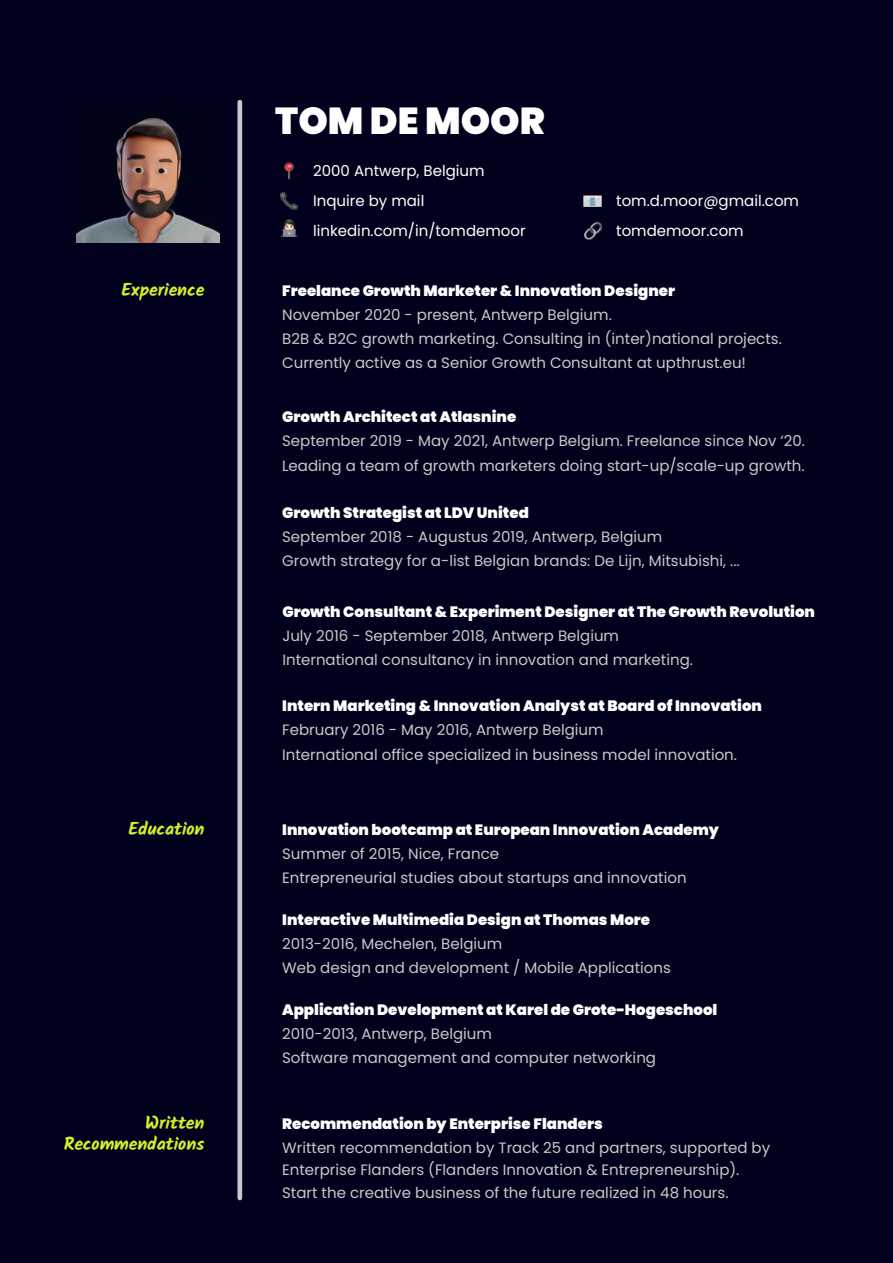
<style>
.page{position:relative;width:893px;height:1263px;background:#01011e}
.page>*{position:absolute;margin:0;border:0;box-sizing:border-box;transform-origin:0 0}
.t1{font:900 37.5px "Poppins";color:#fff}
.t2{font:700 18px/21.6px "Kalam";letter-spacing:-.01em;color:#d4ef28;text-align:right}
.t3{font:15px/24.6px "Poppins";color:#c9c9c9}
.t4{font:900 15px "Poppins";color:#fff}
.t5{font:15px/30.2px "Poppins";color:#fff}
</style>
<div class="page">
<div style="left:237px;top:102px;width:5px;height:1096px;background:#c9c9c9"></div>
<img style="left:585px;top:222px;width:17px;height:17px">
<img style="left:584px;top:195px;width:17px;height:12px">
<img style="left:281px;top:220px;width:17px;height:17px">
<img style="left:281px;top:192px;width:17px;height:17px">
<img style="left:284px;top:163px;width:10px;height:17px">
<img style="left:77px;top:112px;width:142px;height:130px">
<h1 class="t1" style="left:275px;top:99px;width:271px">TOM DE MOOR</h1>
<p class="t5" style="left:313px;top:156px;width:173px">2000 Antwerp, Belgium<br>Inquire by mail</p>
<p class="t5" style="left:616px;top:186px;width:184px">tom.d.moor@gmail.com</p>
<p class="t2" style="left:122px;top:279px;width:84px">Experience</p>
<p class="t5" style="left:313px;top:215px;width:214px">linkedin.com/in/tomdemoor</p>
<p class="t5" style="left:616px;top:215px;width:129px">tomdemoor.com</p>
<p class="t4" style="left:282px;top:282px;width:394px">Freelance Growth Marketer &amp; Innovation Designer</p>
<p class="t3" style="left:282px;top:302px;width:501px">November 2020 - present, Antwerp Belgium.<br>B2B &amp; B2C growth marketing. Consulting in (inter)national projects.<br>Currently active as a Senior Growth Consultant at upthrust.eu!</p>
<p class="t4" style="left:282px;top:408px;width:236px">Growth Architect at Atlasnine</p>
<p class="t3" style="left:282px;top:429px;width:524px">September 2019 - May 2021, Antwerp Belgium. Freelance since Nov ‘20.<br>Leading a team of growth marketers doing start-up/scale-up growth.</p>
<p class="t4" style="left:282px;top:504px;width:248px">Growth Strategist at LDV United</p>
<p class="t3" style="left:282px;top:524px;width:459px">September 2018 - Augustus 2019, Antwerp, Belgium<br>Growth strategy for a-list Belgian brands: De Lijn, Mitsubishi, ...</p>
<p class="t4" style="left:282px;top:603px;width:534px">Growth Consultant &amp; Experiment Designer at The Growth Revolution</p>
<p class="t3" style="left:282px;top:623px;width:412px">July 2016 - September 2018, Antwerp Belgium<br>International consultancy in innovation and marketing.</p>
<p class="t4" style="left:282px;top:697px;width:481px">Intern Marketing &amp; Innovation Analyst at Board of Innovation</p>
<p class="t3" style="left:282px;top:717px;width:456px">February 2016 - May 2016, Antwerp Belgium<br>International office specialized in business model innovation.</p>
<p class="t2" style="left:129px;top:818px;width:78px">Education</p>
<p class="t4" style="left:282px;top:821px;width:438px">Innovation bootcamp at European Innovation Academy</p>
<p class="t3" style="left:282px;top:841px;width:406px">Summer of 2015, Nice, France<br>Entrepreneurial studies about startups and innovation</p>
<p class="t4" style="left:282px;top:911px;width:369px">Interactive Multimedia Design at Thomas More</p>
<p class="t3" style="left:282px;top:931px;width:390px">2013-2016, Mechelen, Belgium<br>Web design and development / Mobile Applications</p>
<p class="t4" style="left:282px;top:1001px;width:437px">Application Development at Karel de Grote-Hogeschool</p>
<p class="t3" style="left:282px;top:1021px;width:375px">2010-2013, Antwerp, Belgium<br>Software management and computer networking</p>
<p class="t2" style="left:64px;top:1112px;width:142px">Written<br>Recommendations</p>
<p class="t4" style="left:282px;top:1115px;width:322px">Recommendation by Enterprise Flanders</p>
<p class="t3" style="left:282px;top:1136px;width:490px;line-height:22.5px">Written recommendation by Track 25 and partners, supported by<br>Enterprise Flanders (Flanders Innovation &amp; Entrepreneurship).<br>Start the creative business of the future realized in 48 hours.</p>
</div>
